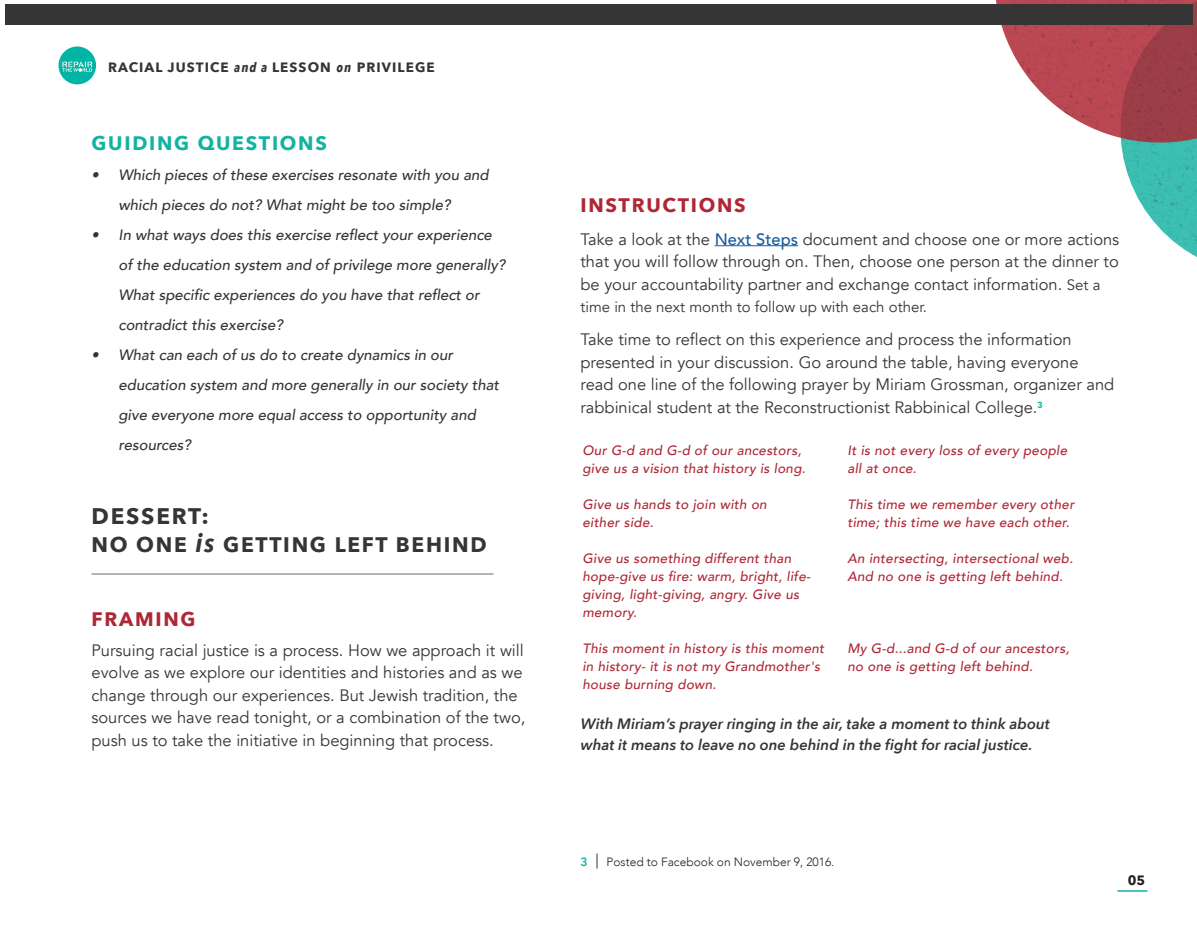
<style>
.page{position:relative;width:1197px;height:927px;background:#fff}
.page>*{position:absolute;margin:0;border:0;box-sizing:border-box;transform-origin:0 0}
.t1{font:700 22.5px "Avenir Next";letter-spacing:.08em;color:#353536}
.t2{font:700 21px "Avenir Next";letter-spacing:.08em;color:#353536}
.t3{font:700 19.5px "Avenir Next";letter-spacing:.09em;color:#af2735}
.t4{font:700 19.5px "Avenir Next";letter-spacing:.09em;color:#12b3a3}
.t5{font:16.5px/22.5px "Avenir";color:#353536}
.t6{font:italic 500 15px/30px "Avenir";color:#353536}
.t7{font:italic 600 15px/21px "Avenir Next";color:#353536}
.t8{font:15px "Avenir";color:#353536}
.t9{font:italic 500 13.5px/18px "Avenir";letter-spacing:.02em;color:#af2735}
.t10{font:700 13.5px "Avenir Next";letter-spacing:.08em;color:#353536}
.t11{font:700 13.5px "Avenir Next";color:#231f20}
.t12{font:300 12px "Avenir";color:#231f20}
.t13{font:800 12px "Avenir";color:#12b3a3}
.s1{font-family:"Avenir Next Condensed";font-style:italic}
.s2{font-family:"Avenir Next Condensed";font-style:italic;font-size:25.5px}
.s3{font-weight:500;color:#175d9e}
.s4{font-size:15px}
</style>
<div class="page">
<svg style="left:996px;top:0;width:201px;height:257px"></svg>
<img style="left:1002px;top:0;width:195px;height:147px">
<div style="left:5px;top:4px;width:1187px;height:22px;background:#353536"></div>
<hr style="left:92px;top:573px;width:402px;height:2px;background:#353536">
<svg style="left:597px;top:854px;width:1px;height:14px"></svg>
<hr style="left:715px;top:245px;width:83px;height:1px;background:#175d9e">
<div style="left:59px;top:47px;width:37px;height:37px;background:#00b5a3;border-radius:50%"></div>
<img style="left:68px;top:46px;width:9px;height:38px">
<svg style="left:62px;top:61px;width:30px;height:11px"></svg>
<hr style="left:1118px;top:890px;width:30px;height:2px;background:#12b3a3">
<p class="t10" style="left:108px;top:56px;width:328px">RACIAL JUSTICE <span class="s1">and a</span> LESSON <span class="s1">on</span> PRIVILEGE</p>
<p class="t4" style="left:92px;top:126px;width:237px">GUIDING QUESTIONS</p>
<p class="t6" style="left:118px;top:160px;width:372px;text-indent:-27px">• Which pieces of these exercises resonate with you and which pieces do not? What might be too simple?</p>
<p class="t6" style="left:118px;top:220px;width:388px;text-indent:-27px">• In what ways does this exercise reflect your experience of the education system and of privilege more generally?<br>What specific experiences do you have that reflect or contradict this exercise?</p>
<p class="t6" style="left:118px;top:340px;width:382px;text-indent:-27px">• What can each of us do to create dynamics in our education system and more generally in our society that give everyone more equal access to opportunity and resources?</p>
<p class="t1" style="left:92px;top:496px;width:119px">DESSERT:</p>
<p class="t2" style="left:92px;top:526px;width:397px">NO ONE <span class="s2">is</span> GETTING LEFT BEHIND</p>
<p class="t3" style="left:92px;top:602px;width:106px">FRAMING</p>
<p class="t5" style="left:92px;top:639px;width:435px">Pursuing racial justice is a process. How we approach it will evolve as we explore our identities and histories and as we change through our experiences. But Jewish tradition, the sources we have read tonight, or a combination of the two, push us to take the initiative in beginning that process.</p>
<p class="t3" style="left:580px;top:188px;width:167px">INSTRUCTIONS</p>
<p class="t5" style="left:580px;top:228px;width:540px;text-align:justify">Take a look at the <span class="s3">Next Steps</span> document and choose one or more actions that you will follow through on. Then, choose one person at the dinner to be your accountability partner and exchange contact information. <span class="s4">Set a</span></p>
<p class="t8" style="left:580px;top:298px;width:348px">time in the next month to follow up with each other.</p>
<p class="t5" style="left:580px;top:328px;width:535px">Take time to reflect on this experience and process the information presented in your discussion. Go around the table, having everyone read one line of the following prayer by Miriam Grossman, organizer and rabbinical student at the Reconstructionist Rabbinical College.<sup>3</sup></p>
<p class="t9" style="left:582px;top:441px;width:225px">Our G-d and G-d of our ancestors, give us a vision that history is long.</p>
<p class="t9" style="left:582px;top:495px;width:186px">Give us hands to join with on either side.</p>
<p class="t9" style="left:582px;top:549px;width:230px">Give us something different than hope-give us fire: warm, bright, life&shy;giving, light-giving, angry. Give us memory.</p>
<p class="t9" style="left:582px;top:639px;width:243px">This moment in history is this moment in history- it is not my Grandmother's house burning down.</p>
<p class="t9" style="left:847px;top:441px;width:221px">It is not every loss of every people</p>
<p class="t9" style="left:847px;top:459px;width:71px">all at once.</p>
<p class="t9" style="left:847px;top:495px;width:228px">This time we remember every other time; this time we have each other.</p>
<p class="t9" style="left:847px;top:549px;width:227px">An intersecting, intersectional web.</p>
<p class="t9" style="left:847px;top:567px;width:217px">And no one is getting left behind.</p>
<p class="t9" style="left:847px;top:639px;width:224px">My G-d...and G-d of our ancestors,</p>
<p class="t9" style="left:847px;top:657px;width:187px">no one is getting left behind.</p>
<p class="t7" style="left:581px;top:713px;width:471px">With Miriam’s prayer ringing in the air, take a moment to think about what it means to leave no one behind in the fight for racial justice.</p>
<p class="t13" style="left:580px;top:852px;width:9px">3</p>
<p class="t12" style="left:607px;top:854px;width:229px">Posted to Facebook on November 9, 2016.</p>
<p class="t11" style="left:1128px;top:869px;width:19px">05</p>
</div>
